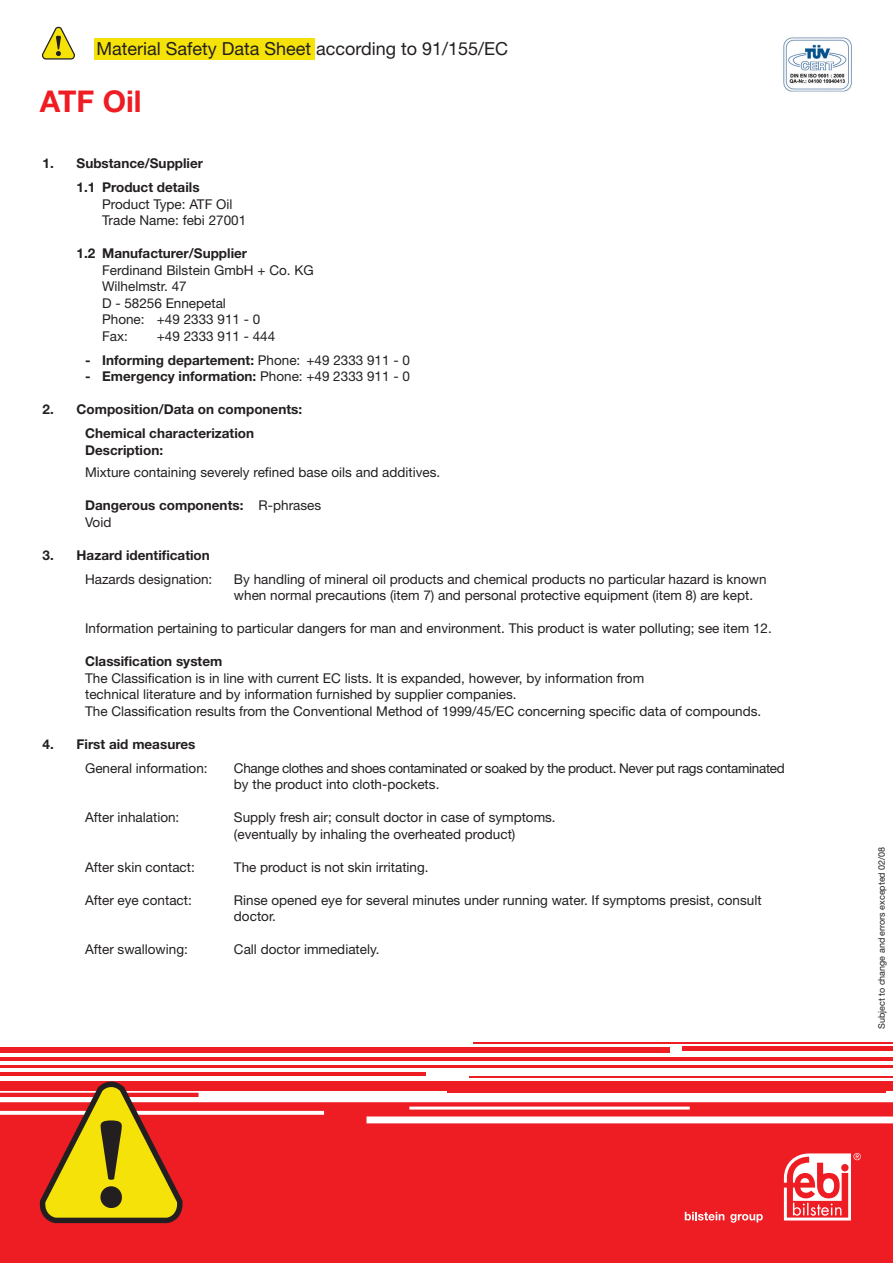
<style>
.page{position:relative;width:893px;height:1263px;background:#fff}
.page>*{position:absolute;margin:0;border:0;box-sizing:border-box;transform-origin:0 0}
.t1{font:700 30px "Helvetica Neue";color:#ee1d23}
.t2{font:18px "Helvetica Neue";color:#231f20}
.t3{font:13.5px/16.5px "Helvetica Neue";color:#231f20}
.t4{font:700 13.5px/24px "Helvetica Neue";color:#231f20;text-align:right}
.t5{font:13.5px/16.5px "Helvetica Neue";letter-spacing:-.025em;color:#231f20}
.t6{font:9px "Helvetica Neue";color:#231f20}
.s1{font-weight:400}
</style>
<div class="page">
<div style="left:94px;top:38px;width:221px;height:22px;background:#f5e209"></div>
<div style="left:0;top:1102px;width:892px;height:161px;background:#ee1d23"></div>
<div style="left:0;top:1081px;width:892px;height:10px;background:#ee1d23"></div>
<hr style="left:0;top:1065px;width:892px;height:2px;background:#ee1d23">
<hr style="left:0;top:1058px;width:892px;height:3px;background:#ee1d23">
<div style="left:0;top:1047px;width:669px;height:6px;background:#ee1d23"></div>
<hr style="left:0;top:1072px;width:426px;height:3px;background:#ee1d23">
<hr style="left:473px;top:1042px;width:419px;height:2px;background:#ee1d23">
<hr style="left:470px;top:1076px;width:422px;height:2px;background:#ee1d23">
<hr style="left:446px;top:1089px;width:439px;height:4px;background:#ee1d23">
<hr style="left:682px;top:1046px;width:210px;height:4px;background:#ee1d23">
<hr style="left:0;top:1093px;width:198px;height:4px;background:#ee1d23">
<svg style="left:783px;top:1153px;width:77px;height:68px"></svg>
<svg style="left:684px;top:1212px;width:40px;height:8px"></svg>
<svg style="left:730px;top:1214px;width:32px;height:9px"></svg>
<img style="left:783px;top:37px;width:69px;height:55px">
<svg style="left:38px;top:1083px;width:147px;height:144px"></svg>
<svg style="left:41px;top:27px;width:34px;height:33px"></svg>
<h2 class="t2" style="left:96px;top:43px;width:413px">Material Safety Data Sheet according to 91/155/EC</h2>
<h1 class="t1" style="left:40px;top:91px;width:103px">ATF Oil</h1>
<p class="t4" style="left:43px;top:153px;width:162px">1. Substance/Supplier<br>1.1 Product details</p>
<p class="t3" style="left:102px;top:197px;width:146px">Product Type: ATF Oil<br>Trade Name: febi 27001</p>
<p class="t4" style="left:77px;top:243px;width:172px">1.2 Manufacturer/Supplier</p>
<p class="t3" style="left:102px;top:263px;width:213px">Ferdinand Bilstein GmbH + Co. KG<br>Wilhelmstr. 47<br>D - 58256 Ennepetal<br>Phone: +49 2333 911 - 0<br>Fax:</p>
<p class="t3" style="left:157px;top:329px;width:120px">+49 2333 911 - 444</p>
<p class="t4" style="left:85px;top:349px;width:326px">- Informing departement: <span class="s1">Phone: +49 2333 911 - 0</span></p>
<p class="t4" style="left:85px;top:366px;width:326px">- Emergency information: <span class="s1">Phone: +49 2333 911 - 0</span></p>
<p class="t4" style="left:43px;top:399px;width:261px;text-align:center">2. Composition/Data on components:<br>Chemical characterization</p>
<p class="t4" style="left:85px;top:439px;width:79px">Description:</p>
<p class="t3" style="left:85px;top:465px;width:357px">Mixture containing severely refined base oils and additives.</p>
<p class="t4" style="left:85px;top:498px;width:237px;line-height:16.5px;text-align:left">Dangerous components: <span class="s1">R-phrases<br>Void</span></p>
<p class="t4" style="left:43px;top:544px;width:169px">3. Hazard identification</p>
<p class="t3" style="left:85px;top:572px;width:129px">Hazards designation:</p>
<p class="t3" style="left:234px;top:572px;width:534px">By handling of mineral oil products and chemical products no particular hazard is known when normal precautions (item 7) and personal protective equipment (item 8) are kept.</p>
<p class="t3" style="left:85px;top:621px;width:688px">Information pertaining to particular dangers for man and environment. This product is water polluting; see item 12.</p>
<p class="t4" style="left:85px;top:651px;width:139px">Classification system</p>
<p class="t3" style="left:85px;top:671px;width:677px">The Classification is in line with current EC lists. It is expanded, however, by information from<br>technical literature and by information furnished by supplier companies.<br>The Classification results from the Conventional Method of 1999/45/EC concerning specific data of compounds.</p>
<p class="t4" style="left:43px;top:733px;width:154px">4. First aid measures</p>
<p class="t3" style="left:85px;top:761px;width:124px">General information:</p>
<p class="t5" style="left:234px;top:761px;width:552px">Change clothes and shoes contaminated or soaked by the product. Never put rags contaminated by the product into cloth-pockets.</p>
<p class="t3" style="left:85px;top:810px;width:96px">After inhalation:</p>
<p class="t3" style="left:234px;top:810px;width:323px">Supply fresh air; consult doctor in case of symptoms. (eventually by inhaling the overheated product)</p>
<p class="t3" style="left:85px;top:860px;width:111px">After skin contact:</p>
<p class="t3" style="left:234px;top:860px;width:196px">The product is not skin irritating.</p>
<p class="t3" style="left:85px;top:893px;width:108px">After eye contact:</p>
<p class="t3" style="left:234px;top:893px;width:529px">Rinse opened eye for several minutes under running water. If symptoms presist, consult doctor.</p>
<p class="t3" style="left:85px;top:942px;width:104px">After swallowing:</p>
<p class="t3" style="left:234px;top:942px;width:147px">Call doctor immediately.</p>
<p class="t6" style="left:878px;top:1029px;width:184px;rotate:-90deg">Subject to change and errors excepted 02/08</p>
</div>
